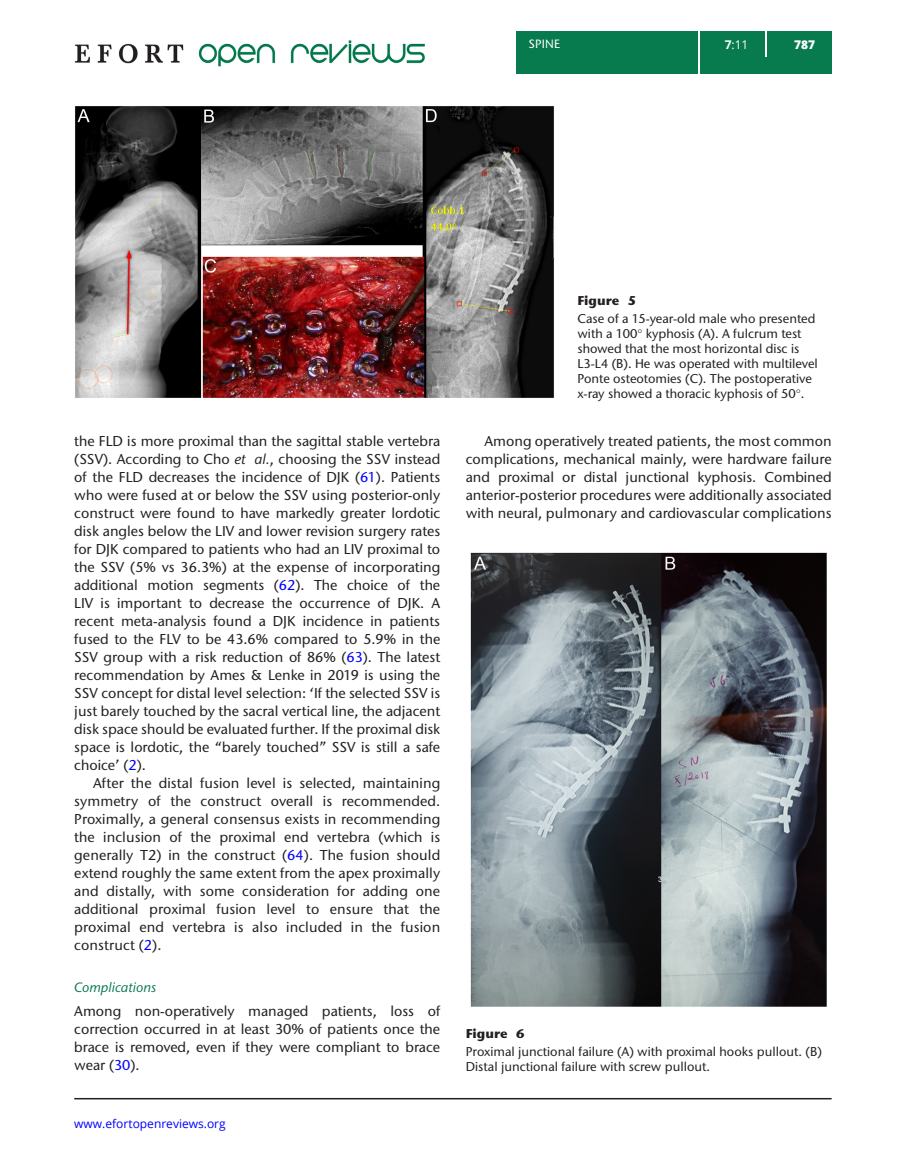
<style>
.page{position:relative;width:906px;height:1170px;background:#fff}
.page>*{position:absolute;margin:0;border:0;box-sizing:border-box;transform-origin:0 0}
.TXT{font:500 14.25px/18px "Stone Sans ITC Std";color:#231f20;text-align:justify}
.TXI{font:500 14.25px/18px "Stone Sans ITC Std";color:#231f20;text-align:justify}
.t1{font:italic 500 13.5px "Stone Sans ITC Std";color:#077a4e}
.FC{font:500 12.75px/15px "Stone Sans ITC Std";color:#231f20}
.FC-2{font:700 12.75px "Stone Sans ITC Std";color:#231f20}
.t2{font:12px "Open Sans";color:#00f}
.t3{font:500 12px "Stone Sans ITC Std";letter-spacing:.015em;color:#fff}
.t4{font:12px "Open Sans";color:#fff}
.t5{font:800 12px "Open Sans";color:#fff}
.s1{font-weight:700}
.s2{font-style:italic}
.s3{color:#00f}
.s4{font-family:"STIX General";font-weight:400}
</style>
<div class="page">
<hr style="left:74px;top:1097px;width:757px;height:2px;background:#231f20">
<img style="left:74px;top:40px;width:351px;height:26px">
<div style="left:516px;top:31px;width:315px;height:43px;background:#077a4e"></div>
<hr style="left:698px;top:31px;width:2px;height:43px;background:#fff">
<svg style="left:765px;top:31px;width:1px;height:26px"></svg>
<img style="left:470px;top:553px;width:357px;height:453px">
<img style="left:75px;top:106px;width:479px;height:292px">
<p class="t3" style="left:528px;top:37px;width:33px">SPINE</p>
<p class="t4" style="left:724px;top:36px;width:25px"><span class="s1">7</span>:11</p>
<p class="t5" style="left:794px;top:35px;width:23px">787</p>
<p class="TXT" style="left:74px;top:431px;width:367px">the FLD is more proximal than the sagittal stable vertebra (SSV). According to Cho <span class="s2">et al.</span>, choosing the SSV instead of the FLD decreases the incidence of DJK (<span class="s3">61</span>). Patients who were fused at or below the SSV using posterior-only construct were found to have markedly greater lordotic disk angles below the LIV and lower revision surgery rates for DJK compared to patients who had an LIV proximal to the SSV (5% vs 36.3%) at the expense of incorporating additional motion segments (<span class="s3">62</span>). The choice of the LIV is important to decrease the occurrence of DJK. A recent meta-analysis found a DJK incidence in patients fused to the FLV to be 43.6% compared to 5.9% in the SSV group with a risk reduction of 86% (<span class="s3">63</span>). The latest recommendation by Ames &amp; Lenke in 2019 is using the SSV concept for distal level selection: ‘If the selected SSV is just barely touched by the sacral vertical line, the adjacent disk space should be evaluated further. If the proximal disk space is lordotic, the “barely touched” SSV is still a safe choice’ (<span class="s3">2</span>).</p>
<p class="TXI" style="left:74px;top:773px;width:367px;text-indent:19px">After the distal fusion level is selected, maintaining symmetry of the construct overall is recommended.<br>Proximally, a general consensus exists in recommending the inclusion of the proximal end vertebra (which is generally T2) in the construct (<span class="s3">64</span>). The fusion should extend roughly the same extent from the apex proximally and distally, with some consideration for adding one additional proximal fusion level to ensure that the proximal end vertebra is also included in the fusion construct (<span class="s3">2</span>).</p>
<h2 class="t1" style="left:74px;top:979px;width:84px">Complications</h2>
<p class="TXT" style="left:74px;top:1001px;width:367px">Among non-operatively managed patients, loss of correction occurred in at least 30% of patients once the brace is removed, even if they were compliant to brace wear (<span class="s3">30</span>).</p>
<p class="t2" style="left:74px;top:1115px;width:153px">www.efortopenreviews.org</p>
<p class="FC-2" style="left:577px;top:292px;width:61px">Figure 5</p>
<p class="FC" style="left:577px;top:311px;width:242px">Case of a 15-year-old male who presented with a 100<span class="s4">°</span> kyphosis (A). A fulcrum test showed that the most horizontal disc is L3-L4 (B). He was operated with multilevel Ponte osteotomies (C). The postoperative x-ray showed a thoracic kyphosis of 50<span class="s4">°</span>.</p>
<p class="TXI" style="left:466px;top:431px;width:367px;text-indent:19px">Among operatively treated patients, the most common complications, mechanical mainly, were hardware failure and proximal or distal junctional kyphosis. Combined anterior-posterior procedures were additionally associated with neural, pulmonary and cardiovascular complications</p>
<p class="FC-2" style="left:466px;top:1024px;width:61px">Figure 6</p>
<p class="FC" style="left:466px;top:1043px;width:358px">Proximal junctional failure (A) with proximal hooks pullout. (B)<br>Distal junctional failure with screw pullout.</p>
</div>
